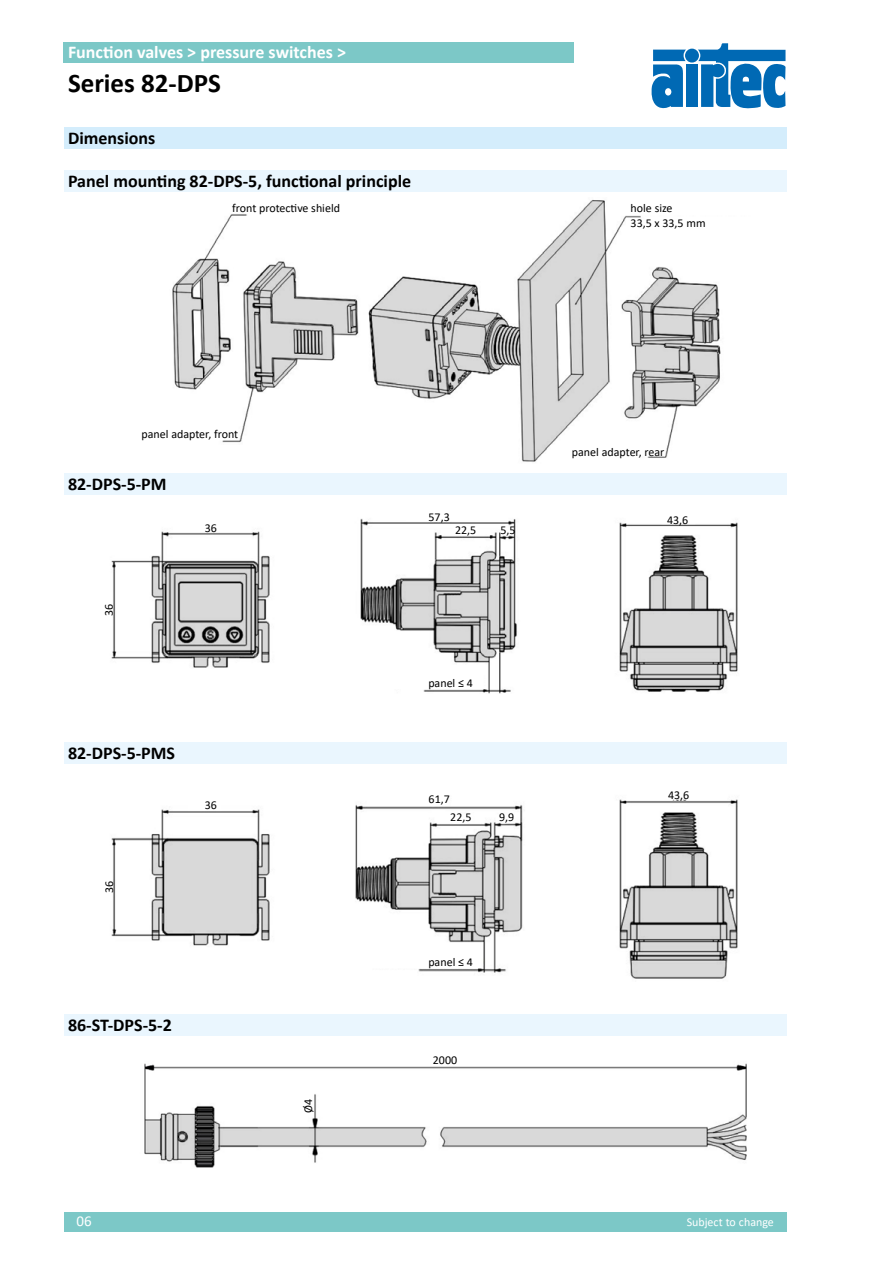
<style>
.page{position:relative;width:893px;height:1263px;background:#fff}
.page>*{position:absolute;margin:0;border:0;box-sizing:border-box;transform-origin:0 0}
.t1{font:700 27px "Calibri";color:#000}
.t2{font:700 18px "Calibri";color:#000}
.t3{font:700 18px "Calibri";color:#fff}
.t4{font:15px "Calibri";color:#fff}
.t5{font:12px/14.4px "Calibri";color:#000}
.t6{font:12px "Calibri";color:#fff}
</style>
<div class="page">
<div style="left:685px;top:49px;width:14px;height:14px;background:#0069b4;border-radius:50%"></div>
<div style="left:686px;top:64px;width:12px;height:43px;background:#0069b4"></div>
<svg style="left:651px;top:50px;width:35px;height:59px"></svg>
<svg style="left:698px;top:43px;width:87px;height:66px"></svg>
<div style="left:64px;top:1212px;width:723px;height:19px;background:#7cc8c7"></div>
<div style="left:64px;top:43px;width:510px;height:20px;background:#7cc8c7"></div>
<div style="left:64px;top:128px;width:723px;height:21px;background:#d4edfc"></div>
<img style="left:64px;top:191px;width:723px;height:977px">
<div style="left:64px;top:170px;width:723px;height:21px;background:#eaf6fe"></div>
<div style="left:64px;top:473px;width:723px;height:22px;background:#eaf6fe"></div>
<div style="left:64px;top:742px;width:723px;height:21px;background:#eaf6fe"></div>
<div style="left:64px;top:1014px;width:723px;height:21px;background:#eaf6fe"></div>
<h2 class="t3" style="left:68px;top:40px;width:279px">Function valves &gt; pressure switches &gt;</h2>
<h1 class="t1" style="left:68px;top:64px;width:154px">Series 82-DPS</h1>
<h2 class="t2" style="left:68px;top:125px;width:89px">Dimensions</h2>
<h2 class="t2" style="left:68px;top:168px;width:345px">Panel mounting 82-DPS-5, functional principle</h2>
<p class="t5" style="left:232px;top:201px;width:109px">front protective shield</p>
<p class="t5" style="left:631px;top:201px;width:77px">hole size<br>33,5 x 33,5 mm</p>
<p class="t5" style="left:142px;top:427px;width:98px">panel adapter, front</p>
<h2 class="t2" style="left:68px;top:471px;width:100px">82-DPS-5-PM</h2>
<p class="t5" style="left:101px;top:616px;width:14px;rotate:-90deg">36</p>
<p class="t5" style="left:205px;top:520px;width:14px">36</p>
<h2 class="t2" style="left:68px;top:740px;width:109px">82-DPS-5-PMS</h2>
<p class="t5" style="left:102px;top:893px;width:14px;rotate:-90deg">36</p>
<p class="t5" style="left:205px;top:797px;width:14px">36</p>
<h2 class="t2" style="left:68px;top:1012px;width:105px">86-ST-DPS-5-2</h2>
<p class="t5" style="left:301px;top:1113px;width:16px;rotate:-90deg">Ø4</p>
<p class="t5" style="left:429px;top:510px;width:23px">57,3</p>
<p class="t5" style="left:455px;top:523px;width:23px">22,5</p>
<p class="t5" style="left:500px;top:523px;width:17px">5,5</p>
<p class="t5" style="left:428px;top:675px;width:46px">panel ≤ 4</p>
<p class="t5" style="left:429px;top:792px;width:23px">61,7</p>
<p class="t5" style="left:450px;top:810px;width:23px">22,5</p>
<p class="t5" style="left:499px;top:810px;width:17px">9,9</p>
<p class="t5" style="left:428px;top:954px;width:46px">panel ≤ 4</p>
<p class="t5" style="left:433px;top:1052px;width:26px">2000</p>
<p class="t5" style="left:572px;top:444px;width:94px">panel adapter, rear</p>
<p class="t5" style="left:667px;top:512px;width:23px">43,6</p>
<p class="t5" style="left:668px;top:787px;width:23px">43,6</p>
<p class="t4" style="left:77px;top:1211px;width:17px">06</p>
<p class="t6" style="left:687px;top:1214px;width:89px">Subject to change</p>
</div>
